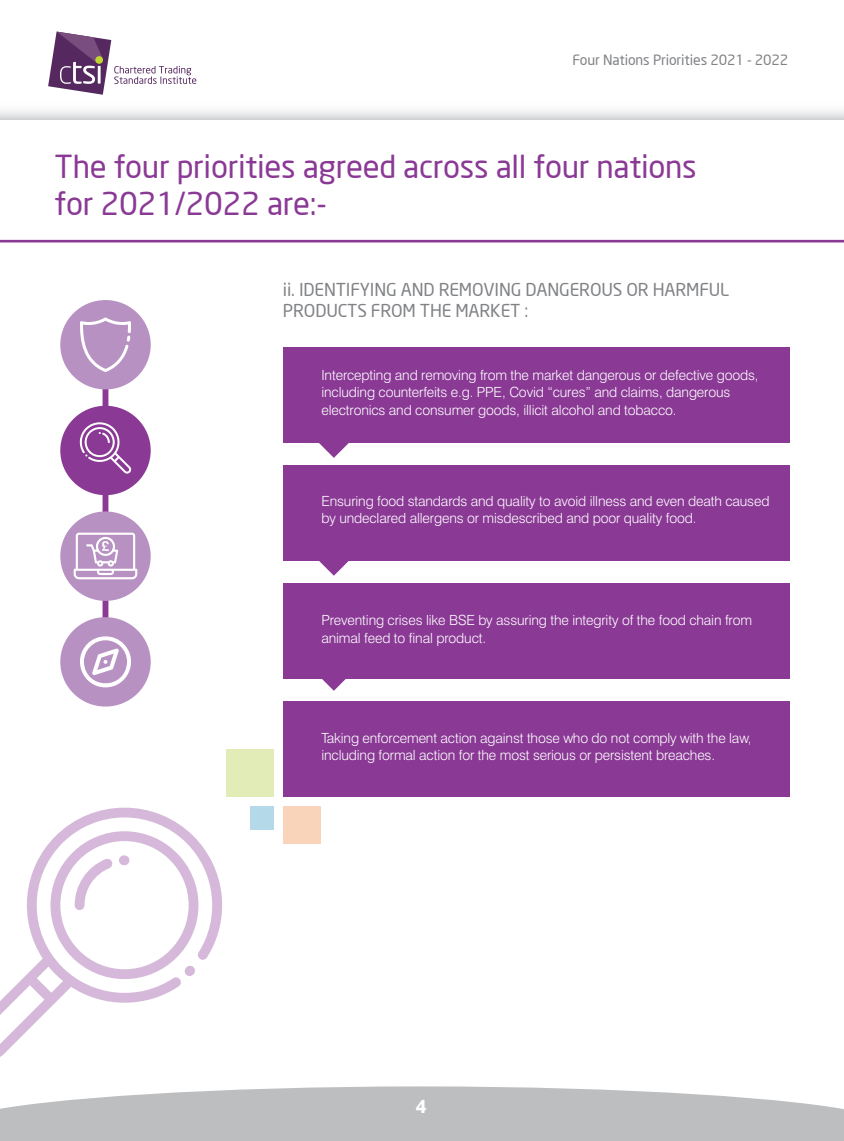
<style>
.page{position:relative;width:844px;height:1141px;background:#fff}
.page>*{position:absolute;margin:0;border:0;box-sizing:border-box;transform-origin:0 0}
.t1{font:31.15px/36.8px "Neo Sans";letter-spacing:-.01em;color:#8a3995}
.t2{font:17.5px/21px "Neo Sans";letter-spacing:-.01em;color:#808285}
.t3{font:700 17.5px "Neo Sans";color:#fff}
.t4{font:300 14px/17.5px "Swiss 721 BT";letter-spacing:-.01em;color:#fff}
.t5{font:14px "Neo Sans";letter-spacing:-.01em;color:#808285}
</style>
<div class="page">
<div style="left:0;top:94px;width:843px;height:26px;background:linear-gradient(to bottom,#fff,#e0e1e2)"></div>
<svg style="left:0;top:1086px;width:843px;height:55px;background:#c4c6c7"></svg>
<svg style="left:48px;top:32px;width:148px;height:63px"></svg>
<div style="left:95px;top:56px;width:8px;height:8px;background:#bfd730;border-radius:50%"></div>
<div style="left:102px;top:351px;width:6px;height:288px;background:#8a3995"></div>
<div style="left:60px;top:511px;width:91px;height:90px;background:#b891c3;border-radius:50%"></div>
<div style="left:60px;top:406px;width:91px;height:89px;background:#8a3995;border-radius:50%"></div>
<svg style="left:79px;top:422px;width:52px;height:52px"></svg>
<div style="left:60px;top:300px;width:91px;height:89px;background:#b891c3;border-radius:50%"></div>
<svg style="left:80px;top:317px;width:51px;height:55px"></svg>
<div style="left:60px;top:617px;width:91px;height:90px;background:#b891c3;border-radius:50%"></div>
<svg style="left:80px;top:636px;width:51px;height:52px"></svg>
<div style="left:283px;top:583px;width:506px;height:96px;background:#8a3995"></div>
<div style="left:283px;top:701px;width:506px;height:96px;background:#8a3995"></div>
<div style="left:283px;top:347px;width:506px;height:96px;background:#8a3995"></div>
<div style="left:283px;top:465px;width:506px;height:96px;background:#8a3995"></div>
<svg style="left:319px;top:443px;width:30px;height:15px"></svg>
<svg style="left:319px;top:561px;width:30px;height:15px"></svg>
<svg style="left:322px;top:679px;width:24px;height:12px"></svg>
<div style="left:283px;top:806px;width:37px;height:37px;background:#f9d4ba"></div>
<div style="left:250px;top:806px;width:24px;height:23px;background:#b4daea"></div>
<div style="left:226px;top:749px;width:48px;height:48px;background:#e1ecb7"></div>
<hr style="left:0;top:240px;width:843px;height:2px;background:#8a3995">
<svg style="left:74px;top:533px;width:63px;height:46px"></svg>
<svg style="left:0;top:807px;width:223px;height:250px"></svg>
<svg style="left:50px;top:831px;width:148px;height:148px"></svg>
<p class="t5" style="left:572px;top:51px;width:217px">Four Nations Priorities 2021 - 2022</p>
<h1 class="t1" style="left:55px;top:148px;width:643px">The four priorities agreed across all four nations for 2021/2022 are:-</h1>
<p class="t2" style="left:283px;top:279px;width:447px">ii. IDENTIFYING AND REMOVING DANGEROUS OR HARMFUL<br>PRODUCTS FROM THE MARKET :</p>
<p class="t4" style="left:321px;top:366px;width:438px">Intercepting and removing from the market dangerous or defective goods, including counterfeits e.g. PPE, Covid “cures” and claims, dangerous electronics and consumer goods, illicit alcohol and tobacco.</p>
<p class="t4" style="left:321px;top:492px;width:449px">Ensuring food standards and quality to avoid illness and even death caused by undeclared allergens or misdescribed and poor quality food.</p>
<p class="t4" style="left:321px;top:611px;width:432px">Preventing crises like BSE by assuring the integrity of the food chain from animal feed to final product.</p>
<p class="t4" style="left:321px;top:729px;width:431px">Taking enforcement action against those who do not comply with the law, including formal action for the most serious or persistent breaches.</p>
<p class="t3" style="left:415px;top:1095px;width:13px">4</p>
</div>
